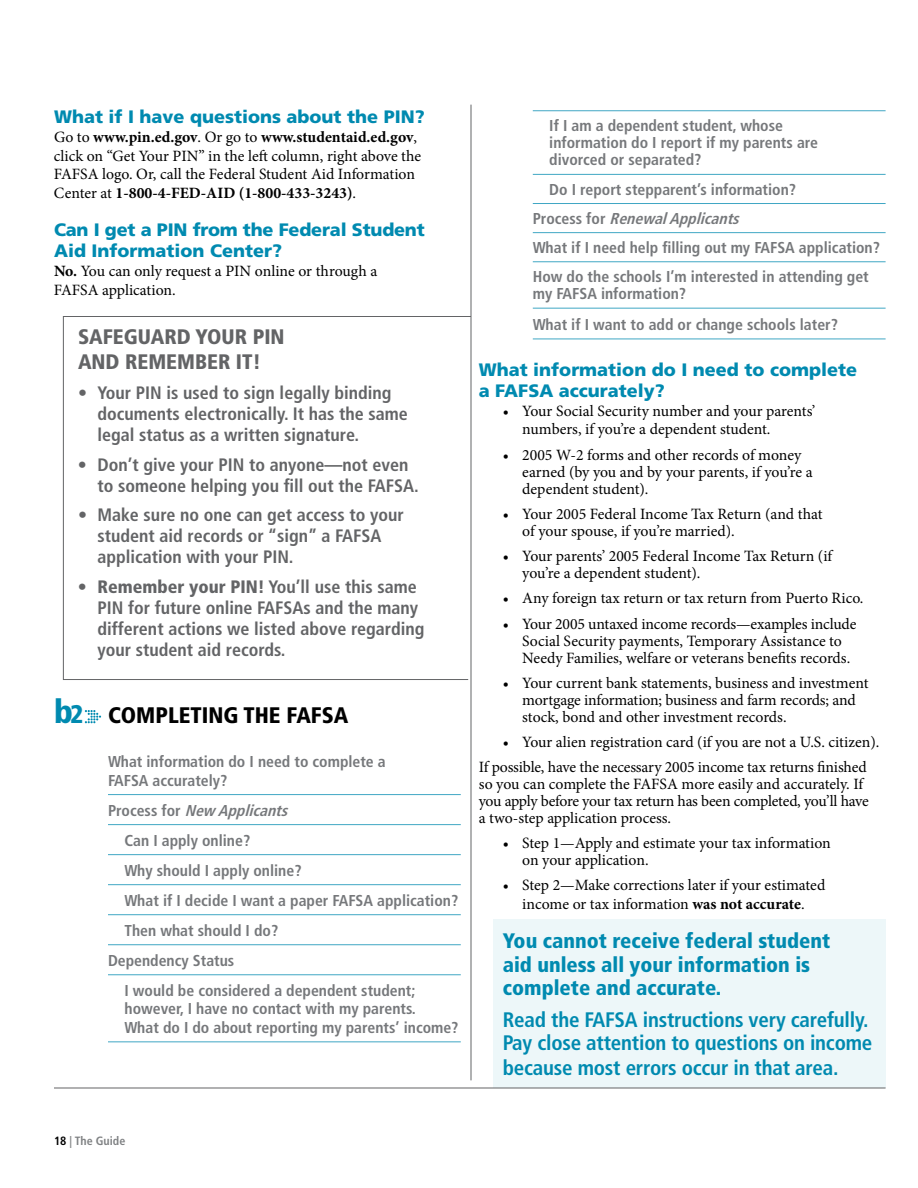
<style>
.page{position:relative;width:918px;height:1188px;background:#fff}
.page>*{position:absolute;margin:0;border:0;box-sizing:border-box;transform-origin:0 0}
.t1{font:900 condensed 22.5px "Frutiger";color:#000}
.t2{font:700 condensed 21px/23.2px "Frutiger";letter-spacing:-.01em;color:#008ab0}
.t3{font:900 condensed 21px/23.2px "Frutiger";color:#008ab0}
.t4{font:900 condensed 21px/25.2px "Frutiger";color:#636466}
.t5{font:700 condensed 18px/21px "Frutiger";color:#636466}
.t6{font:900 18px/21px "Frutiger";color:#008ab0}
.t7{font:15.75px/16.8px "Minion Pro";letter-spacing:-.005em;color:#000}
.t8{font:700 condensed 15.75px/29.1px "Frutiger";color:#76787b}
.t9{font:italic 700 condensed 15.75px "Frutiger";color:#76787b}
.t10{font:700 condensed 12px "Frutiger";color:#808284}
.s1{font-weight:700}
.s2{font-weight:900}
.s3{font-size:33px;color:#008ab0}
.s4{font-size:25.5px;color:#008ab0}
.s5{font-style:normal}
.s6{font-style:italic}
.s7{color:#000}
</style>
<div class="page">
<hr style="left:471px;top:105px;width:1px;height:975px;background:#636466">
<div style="left:493px;top:920px;width:392px;height:168px;background:#edf7f9"></div>
<hr style="left:108px;top:794px;width:353px;height:1px;background:#40a7c4">
<hr style="left:108px;top:824px;width:353px;height:1px;background:#40a7c4">
<hr style="left:108px;top:854px;width:353px;height:1px;background:#40a7c4">
<hr style="left:108px;top:884px;width:353px;height:1px;background:#40a7c4">
<hr style="left:108px;top:914px;width:353px;height:1px;background:#40a7c4">
<hr style="left:108px;top:944px;width:353px;height:1px;background:#40a7c4">
<hr style="left:108px;top:974px;width:353px;height:1px;background:#40a7c4">
<hr style="left:108px;top:1041px;width:353px;height:1px;background:#40a7c4">
<svg style="left:85px;top:710px;width:16px;height:13px"></svg>
<hr style="left:533px;top:110px;width:353px;height:1px;background:#40a7c4">
<hr style="left:533px;top:174px;width:353px;height:1px;background:#40a7c4">
<hr style="left:533px;top:203px;width:353px;height:1px;background:#40a7c4">
<hr style="left:533px;top:232px;width:353px;height:1px;background:#40a7c4">
<hr style="left:533px;top:261px;width:353px;height:1px;background:#40a7c4">
<hr style="left:533px;top:308px;width:353px;height:1px;background:#40a7c4">
<hr style="left:533px;top:339px;width:353px;height:1px;background:#40a7c4">
<svg style="left:63px;top:316px;width:409px;height:364px"></svg>
<hr style="left:54px;top:1088px;width:832px;height:1px;background:#636466">
<p class="t6" style="left:54px;top:107px;width:372px">What if I have questions about the PIN?</p>
<p class="t7" style="left:54px;top:128px;width:369px;line-height:18.5px">Go to <span class="s1">www.pin.ed.gov</span>. Or go to <span class="s1">www.studentaid.ed.gov</span>, click on “Get Your PIN” in the left column, right above the FAFSA logo. Or, call the Federal Student Aid Information Center at <span class="s1">1-800-4-FED-AID (1-800-433-3243)</span>.</p>
<p class="t6" style="left:54px;top:219px;width:372px">Can I get a PIN from the Federal Student<br>Aid Information Center?</p>
<p class="t7" style="left:54px;top:262px;width:325px;line-height:18.9px"><span class="s1">No.</span> You can only request a PIN online or through a<br>FAFSA application.</p>
<h2 class="t4" style="left:78px;top:324px;width:208px">SAFEGUARD YOUR PIN<br>AND REMEMBER IT!</h2>
<p class="t5" style="left:97px;top:382px;width:312px;text-indent:-19px">• Your PIN is used to sign legally binding documents electronically. It has the same legal status as a written signature.</p>
<p class="t5" style="left:98px;top:454px;width:323px;text-indent:-20px">• Don’t give your PIN to anyone—not even to someone helping you fill out the FAFSA.</p>
<p class="t5" style="left:98px;top:505px;width:308px;text-indent:-20px">• Make sure no one can get access to your student aid records or “sign” a FAFSA application with your PIN.</p>
<p class="t5" style="left:98px;top:576px;width:328px;text-indent:-20px">• <span class="s2">Remember your PIN!</span> You’ll use this same PIN for future online FAFSAs and the many different actions we listed above regarding your student aid records.</p>
<h1 class="t1" style="left:54px;top:702px;width:296px"><span class="s3">b</span><span class="s4">2</span> COMPLETING THE FAFSA</h1>
<p class="t8" style="left:108px;top:753px;width:279px;line-height:18.1px">What information do I need to complete a<br>FAFSA accurately?</p>
<p class="t9" style="left:108px;top:801px;width:186px"><span class="s5">P r o c e s s f o r</span> New Applicants</p>
<p class="t8" style="left:124px;top:826px;width:127px">Can I apply online?</p>
<p class="t8" style="left:124px;top:856px;width:179px">Why should I apply online?</p>
<p class="t8" style="left:124px;top:886px;width:335px">What if I decide I want a paper FAFSA application?</p>
<p class="t8" style="left:124px;top:916px;width:155px">Then what should I do?</p>
<p class="t8" style="left:108px;top:946px;width:128px">Dependency Status</p>
<p class="t8" style="left:124px;top:976px;width:293px">I would be considered a dependent student;</p>
<p class="t8" style="left:124px;top:999px;width:336px;line-height:18.9px">however, I have no contact with my parents.<br>What do I do about reporting my parents’ income?</p>
<p class="t8" style="left:549px;top:117px;width:270px;line-height:17.2px">If I am a dependent student, whose information do I report if my parents are divorced or separated?</p>
<p class="t8" style="left:533px;top:175px;width:349px;text-indent:16px">Do I report stepparent’s information?<br>P r o c e s s f o r <span class="s6">RenewalApplicants<br></span>What if I need help filling out my FAFSA application?<br>How do the schools I’m interested in attending get</p>
<p class="t8" style="left:533px;top:278px;width:307px;line-height:30.8px">my FAFSA information?<br>What if I want to add or change schools later?</p>
<p class="t6" style="left:479px;top:359px;width:380px">What information do I need to complete a FAFSA accurately?</p>
<p class="t7" style="left:522px;top:401px;width:295px;line-height:18.9px;text-indent:-19px">• Your Social Security number and your parents’ numbers, if you’re a dependent student.</p>
<p class="t7" style="left:522px;top:447px;width:292px;text-indent:-20px">• 2005 W-2 forms and other records of money earned (by you and by your parents, if you’re a dependent student).</p>
<p class="t7" style="left:522px;top:506px;width:302px;text-indent:-19px">• Your 2005 Federal Income Tax Return (and that of your spouse, if you’re married).</p>
<p class="t7" style="left:522px;top:548px;width:311px;text-indent:-20px">• Your parents’ 2005 Federal Income Tax Return (if you’re a dependent student).</p>
<p class="t7" style="left:503px;top:590px;width:362px">• Any foreign tax return or tax return from Puerto Rico.</p>
<p class="t7" style="left:522px;top:616px;width:336px;text-indent:-19px">• Your 2005 untaxed income records—examples include<br>Social Security payments, Temporary Assistance to<br>Needy Families, welfare or veterans benefits records.</p>
<p class="t7" style="left:522px;top:675px;width:348px;text-indent:-19px">• Your current bank statements, business and investment mortgage information; business and farm records; and stock, bond and other investment records.</p>
<p class="t7" style="left:479px;top:729px;width:402px;line-height:25.5px;text-indent:24px">• Your alien registration card (if you are not a U.S. citizen).<br>If possible, have the necessary 2005 income tax returns finished</p>
<p class="t7" style="left:479px;top:776px;width:392px">so you can complete the FAFSA more easily and accurately. If you apply before your tax return has been completed, you’ll have a two-step application process.</p>
<p class="t7" style="left:522px;top:835px;width:310px;text-indent:-19px">• Step 1—Apply and estimate your tax information on your application.</p>
<p class="t7" style="left:503px;top:876px;width:324px;line-height:18.9px;text-align:center">• Step 2—Make corrections later if your estimated income or tax information <span class="s1">was not accurate</span>.</p>
<h2 class="t3" style="left:503px;top:929px;width:329px">You cannot receive federal student aid unless all your information is complete and accurate.</h2>
<h2 class="t2" style="left:503px;top:1008px;width:371px">Read the FAFSA instructions very carefully.<br>Pay close attention to questions on income</h2>
<h2 class="t2" style="left:503px;top:1056px;width:337px">because most errors occur in that area.</h2>
<p class="t10" style="left:54px;top:1133px;width:73px"><span class="s7">18</span> | The Guide</p>
</div>
